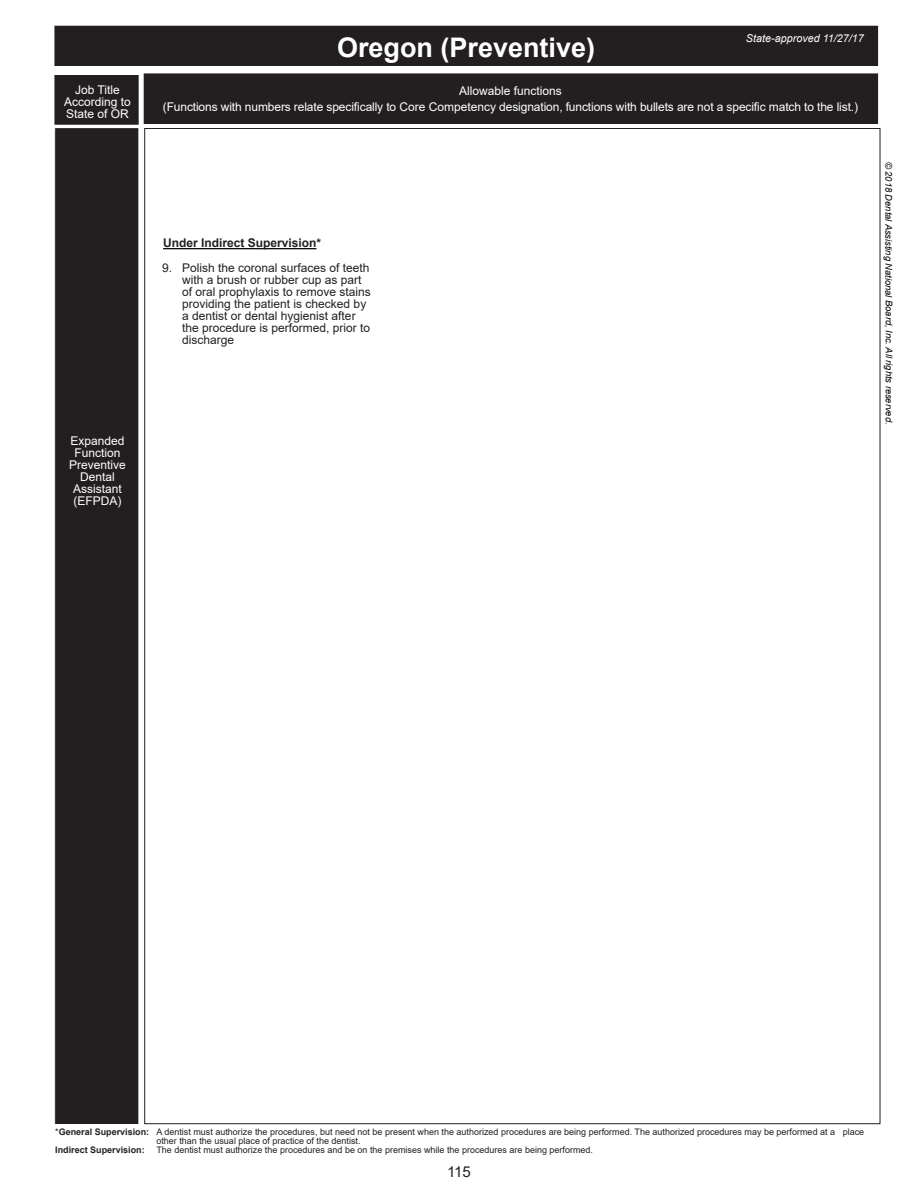
<style>
.page{position:relative;width:918px;height:1188px;background:#fff}
.page>*{position:absolute;margin:0;border:0;box-sizing:border-box;transform-origin:0 0}
.t1{font:700 27px "Arial";color:#fff}
.t2{font:15px "Arial";color:#231f20}
.t3{font:12px/12px "Arial";color:#fff;text-align:center}
.t4{font:12px/12px "Arial";color:#231f20}
.t5{font:700 12px "Arial";color:#231f20}
.t6{font:italic 10.8px "Arial";color:#fff}
.t7{font:italic 9.3px "Arial";color:#040503}
.t8{font:9px "Arial";color:#231f20}
.t9{font:700 9px "Arial";color:#231f20}
.s1{font-weight:700}
</style>
<div class="page">
<div style="left:55px;top:26px;width:822px;height:39px;background:#231f20"></div>
<div style="left:54px;top:26px;width:824px;height:40px;border:2px solid #231f20"></div>
<div style="left:144px;top:74px;width:733px;height:49px;background:#231f20"></div>
<div style="left:144px;top:73px;width:734px;height:51px;border:2px solid #231f20"></div>
<hr style="left:163px;top:248px;width:153px;height:1px;background:#040503">
<div style="left:55px;top:128px;width:84px;height:997px;background:#231f20"></div>
<div style="left:54px;top:127px;width:85px;height:998px;border:1px solid #fff"></div>
<div style="left:55px;top:76px;width:83px;height:48px;background:#231f20"></div>
<div style="left:54px;top:75px;width:85px;height:50px;border:2px solid #231f20"></div>
<p class="t3" style="left:64px;top:83px;width:68px">Job Title<br>According to<br>State of OR</p>
<p class="t3" style="left:69px;top:435px;width:58px">Expanded<br>Function<br>Preventive<br>Dental<br>Assistant (EFPDA)</p>
<p class="t1" style="left:337px;top:28px;width:260px">Oregon (Preventive)</p>
<p class="t6" style="left:746px;top:31px;width:120px">State-approved 11/27/17</p>
<p class="t3" style="left:163px;top:83px;width:697px;line-height:15.3px">Allowable functions<br>(Functions with numbers relate specifically to Core Competency designation, functions with bullets are not a specific match to the list.)</p>
<p class="t5" style="left:163px;top:235px;width:160px">Under Indirect Supervision*</p>
<p class="t4" style="left:182px;top:262px;width:190px;text-indent:-20px">9. Polish the coronal surfaces of teeth with a brush or rubber cup as part of oral prophylaxis to remove stains providing the patient is checked by a dentist or dental hygienist after the procedure is performed, prior to discharge</p>
<p class="t7" style="left:895px;top:162px;width:264px;rotate:90deg">© 2018 Dental Assisting National Board, Inc. All rights reserved.</p>
<p class="t8" style="left:55px;top:1125px;width:811px">*<span class="s1">General Supervision:</span> A dentist must authorize the procedures, but need not be present when the authorized procedures are being performed. The authorized procedures may be performed at a place</p>
<p class="t8" style="left:156px;top:1134px;width:206px">other than the usual place of practice of the dentist.</p>
<p class="t9" style="left:55px;top:1143px;width:91px">Indirect Supervision:</p>
<p class="t8" style="left:156px;top:1143px;width:438px">The dentist must authorize the procedures and be on the premises while the procedures are being performed.</p>
<p class="t2" style="left:447px;top:1162px;width:25px">115</p>
</div>
